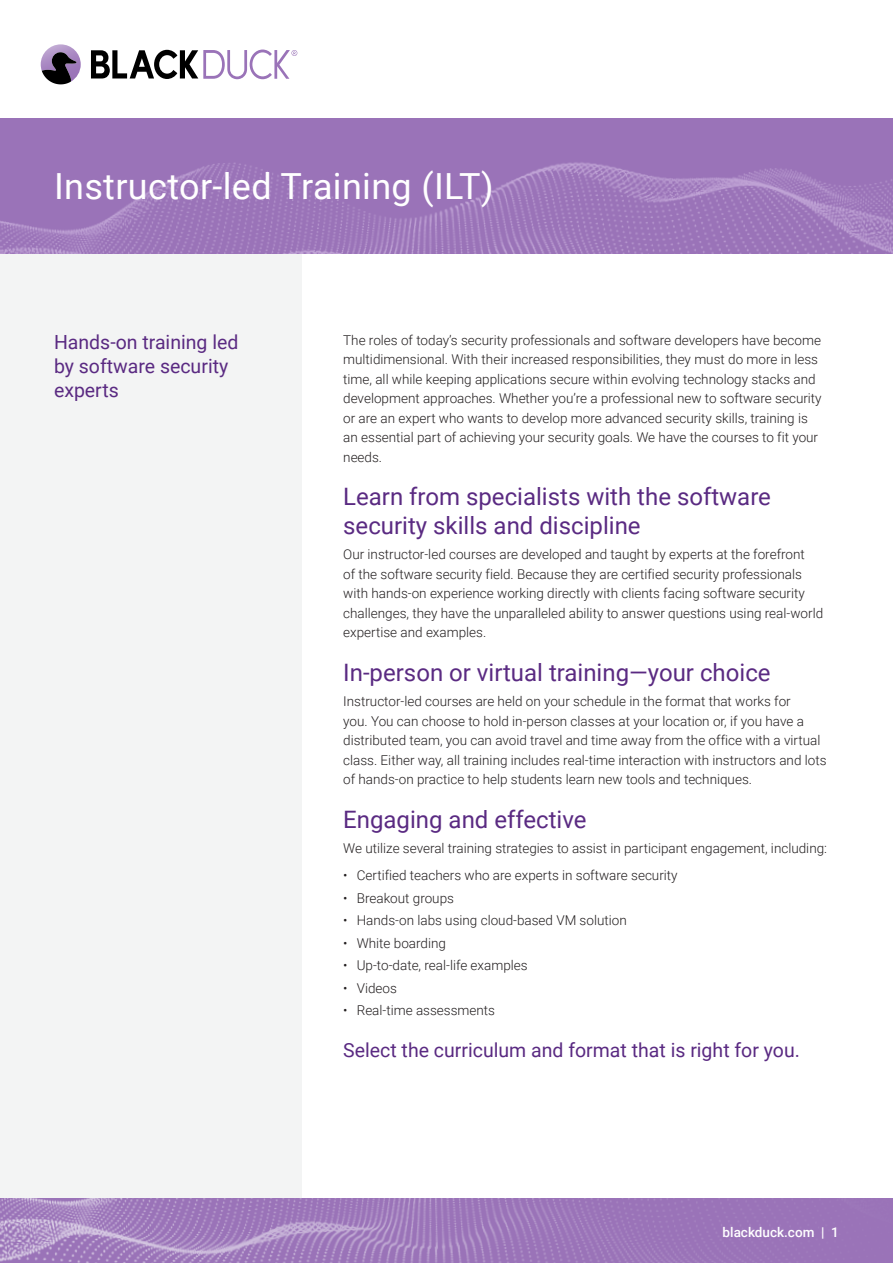
<style>
.page{position:relative;width:893px;height:1263px;background:#fff}
.page>*{position:absolute;margin:0;border:0;box-sizing:border-box;transform-origin:0 0}
.t1{font:36px "Roboto";letter-spacing:.01em;color:#fff}
.HEADING_1{font:24px/28.5px "Roboto";color:#5a2a82}
.HEADING_2{font:19.5px "Roboto";color:#5a2a82}
.ABSTRACT{font:19.5px/24px "Roboto";color:#5a2a82}
.BODY_COPY{font:300 13.5px/19.5px "Roboto";color:#231f20}
.t2{font:500 13.5px "Roboto";color:#fff}
</style>
<div class="page">
<div style="left:0;top:253px;width:302px;height:964px;background:#f3f4f4"></div>
<div style="left:0;top:118px;width:893px;height:135px;background:#9a73b8"></div>
<img style="left:0;top:162px;width:893px;height:91px">
<img style="left:0;top:1198px;width:893px;height:65px">
<svg style="left:41px;top:52px;width:35px;height:32px"></svg>
<svg style="left:91px;top:50px;width:206px;height:29px"></svg>
<p class="t1" style="left:54px;top:161px;width:441px">Instructor-led Training (ILT)</p>
<p class="ABSTRACT" style="left:54px;top:330px;width:186px">Hands-on training led by software security experts</p>
<p class="BODY_COPY" style="left:343px;top:330px;width:480px">The roles of today’s security professionals and software developers have become multidimensional. With their increased responsibilities, they must do more in less time, all while keeping applications secure within evolving technology stacks and development approaches. Whether you’re a professional new to software security or are an expert who wants to develop more advanced security skills, training is an essential part of achieving your security goals. We have the courses to fit your needs.</p>
<p class="HEADING_1" style="left:343px;top:482px;width:429px">Learn from specialists with the software security skills and discipline</p>
<p class="BODY_COPY" style="left:343px;top:544px;width:481px">Our instructor-led courses are developed and taught by experts at the forefront<br>of the software security field. Because they are certified security professionals with hands-on experience working directly with clients facing software security challenges, they have the unparalleled ability to answer questions using real-world expertise and examples.</p>
<p class="HEADING_1" style="left:343px;top:657px;width:429px">In-person or virtual training—your choice</p>
<p class="BODY_COPY" style="left:343px;top:691px;width:485px">Instructor-led courses are held on your schedule in the format that works for<br>you. You can choose to hold in-person classes at your location or, if you have a distributed team, you can avoid travel and time away from the office with a virtual class. Either way, all training includes real-time interaction with instructors and lots of hands-on practice to help students learn new tools and techniques.</p>
<p class="HEADING_1" style="left:343px;top:804px;width:245px">Engaging and effective</p>
<p class="BODY_COPY" style="left:343px;top:838px;width:485px">We utilize several training strategies to assist in participant engagement, including:</p>
<p class="BODY_COPY" style="left:343px;top:865px;width:336px">• Certified teachers who are experts in software security</p>
<p class="BODY_COPY" style="left:343px;top:888px;width:112px">• Breakout groups</p>
<p class="BODY_COPY" style="left:343px;top:910px;width:285px">• Hands-on labs using cloud-based VM solution</p>
<p class="BODY_COPY" style="left:343px;top:933px;width:104px">• White boarding</p>
<p class="BODY_COPY" style="left:343px;top:955px;width:186px">• Up-to-date, real-life examples</p>
<p class="BODY_COPY" style="left:343px;top:978px;width:55px">• Videos</p>
<p class="BODY_COPY" style="left:343px;top:1000px;width:153px">• Real-time assessments</p>
<p class="HEADING_2" style="left:343px;top:1037px;width:458px">Select the curriculum and format that is right for you.</p>
<p class="t2" style="left:723px;top:1223px;width:118px">blackduck.com | 1</p>
</div>
